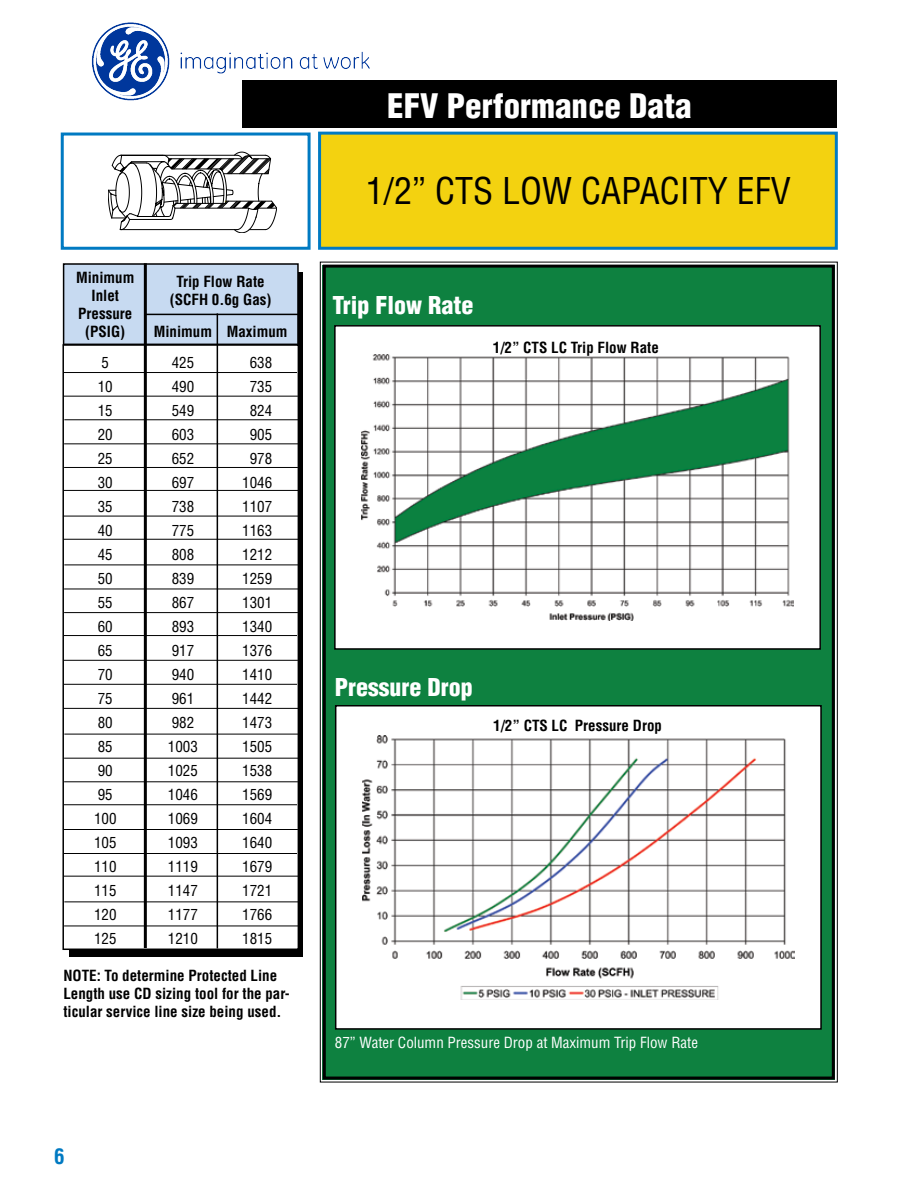
<style>
.page{position:relative;width:918px;height:1188px;background:#fff}
.page>*{position:absolute;margin:0;border:0;box-sizing:border-box;transform-origin:0 0}
.t1{font:condensed 36px "Helvetica";color:#000}
.t2{font:900 condensed 33px "Helvetica";color:#fff}
.t3{font:900 condensed 24px "Helvetica";color:#fff}
.t4{font:700 condensed 21px "Helvetica";color:#007ac2}
.t5{font:condensed 15px "Helvetica";color:#000}
.t6{font:700 condensed 15px/18px "Helvetica";color:#000;text-align:center}
.t7{font:condensed 15px "Helvetica";color:#fff}
</style>
<div class="page">
<div style="left:61px;top:133px;width:250px;height:117px;border:3px solid #007ac2"></div>
<div style="left:320px;top:133px;width:516px;height:115px;background:#f3d210"></div>
<div style="left:318px;top:132px;width:520px;height:118px;border:3px solid #007ac2"></div>
<div style="left:70px;top:273px;width:233px;height:684px;background:#000"></div>
<div style="left:64px;top:264px;width:234px;height:81px;background:#c7daf1"></div>
<div style="left:63px;top:263px;width:236px;height:83px;border:2px solid #000"></div>
<div style="left:63px;top:345px;width:235px;height:604px;background:#fff"></div>
<div style="left:62px;top:344px;width:237px;height:606px;border:2px solid #000"></div>
<hr style="left:144px;top:263px;width:3px;height:685px;background:#000">
<svg style="left:319px;top:261px;width:519px;height:822px;background:#26814d"></svg>
<div style="left:323px;top:265px;width:512px;height:815px;border:3px solid #000"></div>
<div style="left:336px;top:706px;width:485px;height:323px;background:#fff"></div>
<img style="left:362px;top:735px;width:432px;height:264px">
<div style="left:335px;top:705px;width:487px;height:325px;border:2px solid #000"></div>
<div style="left:335px;top:326px;width:485px;height:323px;background:#fff"></div>
<img style="left:362px;top:355px;width:432px;height:265px">
<div style="left:334px;top:325px;width:487px;height:325px;border:2px solid #000"></div>
<hr style="left:64px;top:344px;width:234px;height:1px;background:#000">
<hr style="left:217px;top:313px;width:1px;height:635px;background:#000">
<hr style="left:63px;top:372px;width:234px;height:1px;background:#000">
<hr style="left:63px;top:396px;width:235px;height:1px;background:#000">
<hr style="left:64px;top:419px;width:235px;height:1px;background:#000">
<hr style="left:64px;top:443px;width:235px;height:1px;background:#000">
<hr style="left:64px;top:467px;width:234px;height:1px;background:#000">
<hr style="left:64px;top:490px;width:235px;height:1px;background:#000">
<hr style="left:63px;top:516px;width:235px;height:1px;background:#000">
<hr style="left:63px;top:539px;width:235px;height:1px;background:#000">
<hr style="left:64px;top:565px;width:235px;height:1px;background:#000">
<hr style="left:64px;top:589px;width:235px;height:1px;background:#000">
<hr style="left:64px;top:612px;width:234px;height:1px;background:#000">
<hr style="left:64px;top:635px;width:233px;height:1px;background:#000">
<hr style="left:64px;top:660px;width:234px;height:1px;background:#000">
<hr style="left:64px;top:684px;width:233px;height:1px;background:#000">
<hr style="left:64px;top:708px;width:235px;height:1px;background:#000">
<hr style="left:64px;top:734px;width:235px;height:1px;background:#000">
<hr style="left:64px;top:758px;width:235px;height:1px;background:#000">
<hr style="left:64px;top:781px;width:234px;height:1px;background:#000">
<hr style="left:64px;top:804px;width:233px;height:1px;background:#000">
<hr style="left:64px;top:829px;width:234px;height:1px;background:#000">
<hr style="left:64px;top:853px;width:233px;height:1px;background:#000">
<hr style="left:64px;top:876px;width:235px;height:1px;background:#000">
<hr style="left:64px;top:902px;width:235px;height:1px;background:#000">
<hr style="left:64px;top:926px;width:235px;height:1px;background:#000">
<hr style="left:146px;top:314px;width:153px;height:1px;background:#000">
<svg style="left:108px;top:152px;width:169px;height:81px"></svg>
<div style="left:242px;top:81px;width:595px;height:47px;background:#000"></div>
<img style="left:91px;top:22px;width:344px;height:79px">
<p class="t6" style="left:76px;top:268px;width:60px">Minimum<br>Inlet<br>Pressure (PSIG)</p>
<p class="t6" style="left:170px;top:272px;width:103px">Trip Flow Rate (SCFH 0.6g Gas)</p>
<p class="t6" style="left:154px;top:322px;width:135px">Minimum Maximum</p>
<p class="t5" style="left:102px;top:353px;width:9px">5</p>
<p class="t5" style="left:172px;top:353px;width:24px">425</p>
<p class="t5" style="left:250px;top:353px;width:24px">638</p>
<p class="t5" style="left:98px;top:377px;width:16px">10</p>
<p class="t5" style="left:172px;top:377px;width:24px">490</p>
<p class="t5" style="left:250px;top:377px;width:24px">735</p>
<p class="t5" style="left:98px;top:401px;width:16px">15</p>
<p class="t5" style="left:172px;top:401px;width:24px">549</p>
<p class="t5" style="left:250px;top:401px;width:24px">824</p>
<p class="t5" style="left:98px;top:425px;width:16px">20</p>
<p class="t5" style="left:172px;top:425px;width:24px">603</p>
<p class="t5" style="left:250px;top:425px;width:24px">905</p>
<p class="t5" style="left:98px;top:449px;width:16px">25</p>
<p class="t5" style="left:172px;top:449px;width:24px">652</p>
<p class="t5" style="left:250px;top:449px;width:24px">978</p>
<p class="t5" style="left:98px;top:473px;width:16px">30</p>
<p class="t5" style="left:172px;top:473px;width:24px">697</p>
<p class="t5" style="left:242px;top:473px;width:31px">1046</p>
<p class="t5" style="left:98px;top:497px;width:16px">35</p>
<p class="t5" style="left:172px;top:497px;width:24px">738</p>
<p class="t5" style="left:242px;top:497px;width:31px">1107</p>
<p class="t5" style="left:98px;top:521px;width:16px">40</p>
<p class="t5" style="left:172px;top:521px;width:24px">775</p>
<p class="t5" style="left:242px;top:521px;width:31px">1163</p>
<p class="t5" style="left:98px;top:545px;width:16px">45</p>
<p class="t5" style="left:172px;top:545px;width:24px">808</p>
<p class="t5" style="left:242px;top:545px;width:31px">1212</p>
<p class="t5" style="left:98px;top:569px;width:16px">50</p>
<p class="t5" style="left:172px;top:569px;width:24px">839</p>
<p class="t5" style="left:242px;top:569px;width:31px">1259</p>
<p class="t5" style="left:98px;top:593px;width:16px">55</p>
<p class="t5" style="left:172px;top:593px;width:24px">867</p>
<p class="t5" style="left:242px;top:593px;width:31px">1301</p>
<p class="t5" style="left:98px;top:617px;width:16px">60</p>
<p class="t5" style="left:172px;top:617px;width:24px">893</p>
<p class="t5" style="left:242px;top:617px;width:31px">1340</p>
<p class="t5" style="left:98px;top:641px;width:16px">65</p>
<p class="t5" style="left:172px;top:641px;width:24px">917</p>
<p class="t5" style="left:242px;top:641px;width:31px">1376</p>
<p class="t5" style="left:98px;top:665px;width:16px">70</p>
<p class="t5" style="left:172px;top:665px;width:24px">940</p>
<p class="t5" style="left:242px;top:665px;width:31px">1410</p>
<p class="t5" style="left:98px;top:689px;width:16px">75</p>
<p class="t5" style="left:172px;top:689px;width:24px">961</p>
<p class="t5" style="left:242px;top:689px;width:31px">1442</p>
<p class="t5" style="left:98px;top:713px;width:16px">80</p>
<p class="t5" style="left:172px;top:713px;width:24px">982</p>
<p class="t5" style="left:242px;top:713px;width:31px">1473</p>
<p class="t5" style="left:98px;top:737px;width:16px">85</p>
<p class="t5" style="left:168px;top:737px;width:31px">1003</p>
<p class="t5" style="left:242px;top:737px;width:31px">1505</p>
<p class="t5" style="left:98px;top:761px;width:16px">90</p>
<p class="t5" style="left:168px;top:761px;width:31px">1025</p>
<p class="t5" style="left:242px;top:761px;width:31px">1538</p>
<p class="t5" style="left:98px;top:785px;width:16px">95</p>
<p class="t5" style="left:168px;top:785px;width:31px">1046</p>
<p class="t5" style="left:242px;top:785px;width:31px">1569</p>
<p class="t5" style="left:94px;top:809px;width:24px">100</p>
<p class="t5" style="left:168px;top:809px;width:31px">1069</p>
<p class="t5" style="left:242px;top:809px;width:31px">1604</p>
<p class="t5" style="left:94px;top:833px;width:24px">105</p>
<p class="t5" style="left:168px;top:833px;width:31px">1093</p>
<p class="t5" style="left:242px;top:833px;width:31px">1640</p>
<p class="t5" style="left:94px;top:857px;width:24px">110</p>
<p class="t5" style="left:168px;top:857px;width:31px">1119</p>
<p class="t5" style="left:242px;top:857px;width:31px">1679</p>
<p class="t5" style="left:94px;top:881px;width:24px">115</p>
<p class="t5" style="left:168px;top:881px;width:31px">1147</p>
<p class="t5" style="left:242px;top:881px;width:31px">1721</p>
<p class="t5" style="left:94px;top:905px;width:24px">120</p>
<p class="t5" style="left:168px;top:905px;width:31px">1177</p>
<p class="t5" style="left:242px;top:905px;width:31px">1766</p>
<p class="t5" style="left:94px;top:929px;width:24px">125</p>
<p class="t5" style="left:168px;top:929px;width:31px">1210</p>
<p class="t5" style="left:242px;top:929px;width:31px">1815</p>
<p class="t6" style="left:63px;top:966px;width:228px;text-align:left">NOTE: To determine Protected Line<br>Length use CD sizing tool for the par&shy;ticular service line size being used.</p>
<h3 class="t4" style="left:54px;top:1144px;width:12px">6</h3>
<h2 class="t2" style="left:387px;top:85px;width:306px">EFV Performance Data</h2>
<h1 class="t1" style="left:366px;top:168px;width:426px">1/2” CTS LOW CAPACITY EFV</h1>
<h3 class="t3" style="left:332px;top:290px;width:142px">Trip Flow Rate</h3>
<p class="t6" style="left:493px;top:338px;width:168px">1/2” CTS LC Trip Flow Rate</p>
<h3 class="t3" style="left:335px;top:673px;width:139px">Pressure Drop</h3>
<p class="t6" style="left:493px;top:717px;width:170px">1/2” CTS LC Pressure Drop</p>
<p class="t7" style="left:335px;top:1033px;width:365px">87” Water Column Pressure Drop at Maximum Trip Flow Rate</p>
</div>
